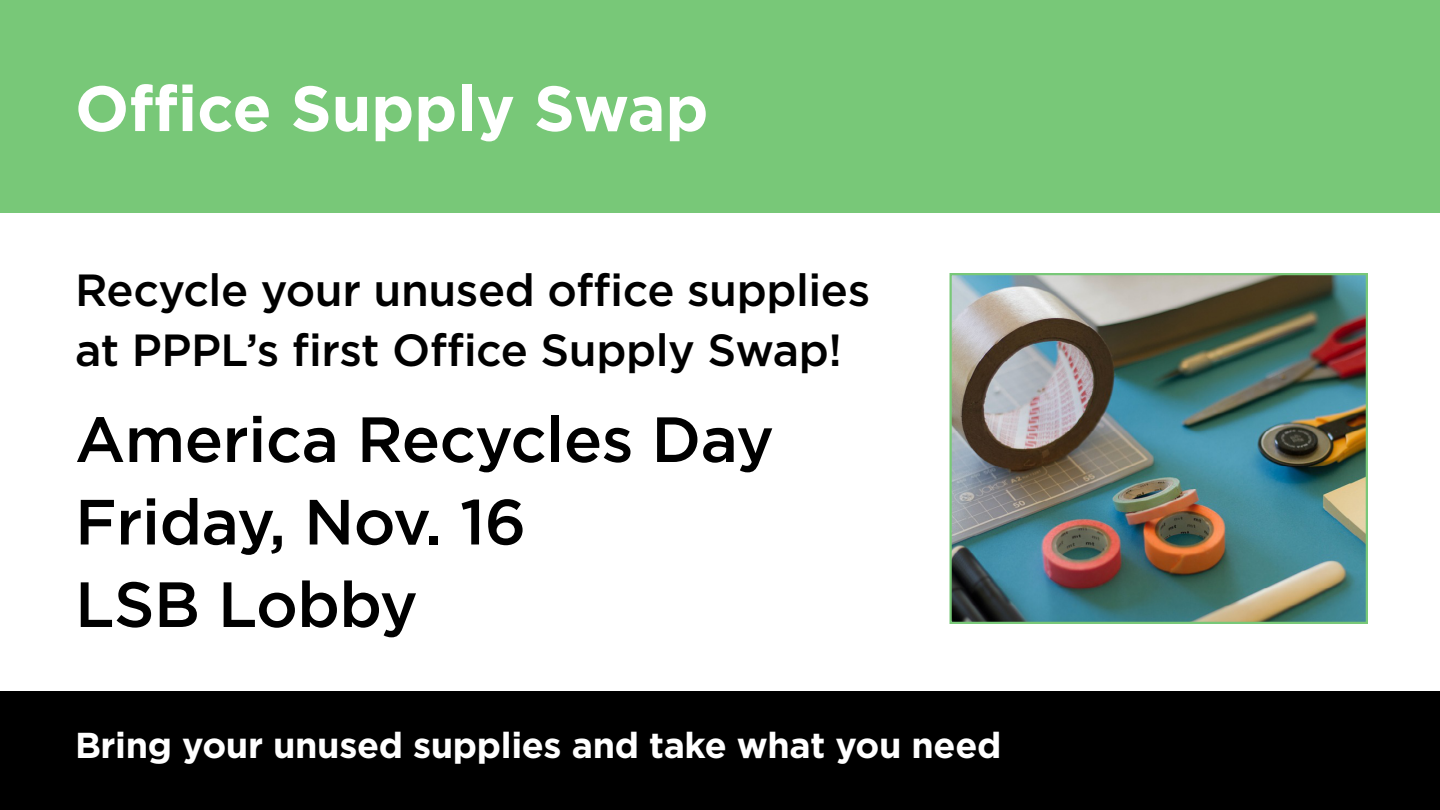
<style>
.page{position:relative;width:1440px;height:810px;background:#fff}
.page>*{position:absolute;margin:0;border:0;box-sizing:border-box;transform-origin:0 0}
.t1{font:500 63.75px/82.5px "Gotham";letter-spacing:-.01em;color:#000}
.t2{font:700 63.75px "Gotham";color:#fff}
.t3{font:500 45px/60px "Gotham";letter-spacing:-.01em;color:#000}
.t4{font:700 36px "Gotham";letter-spacing:-.01em;color:#fff}
</style>
<div class="page">
<div style="left:0;top:692px;width:1440px;height:118px;background:#000"></div>
<div style="left:0;top:0;width:1440px;height:213px;background:#78c878"></div>
<img style="left:953px;top:276px;width:412px;height:345px">
<div style="left:950px;top:273px;width:418px;height:351px;border:2px solid #78c878"></div>
<h1 class="t2" style="left:75px;top:66px;width:635px">Office Supply Swap</h1>
<p class="t3" style="left:75px;top:260px;width:797px">Recycle your unused office supplies at PPPL’s first Office Supply Swap!</p>
<h1 class="t1" style="left:75px;top:397px;width:701px">America Recycles Day<br>Friday, Nov. 16<br>LSB Lobby</h1>
<p class="t4" style="left:75px;top:721px;width:928px">Bring your unused supplies and take what you need</p>
</div>
